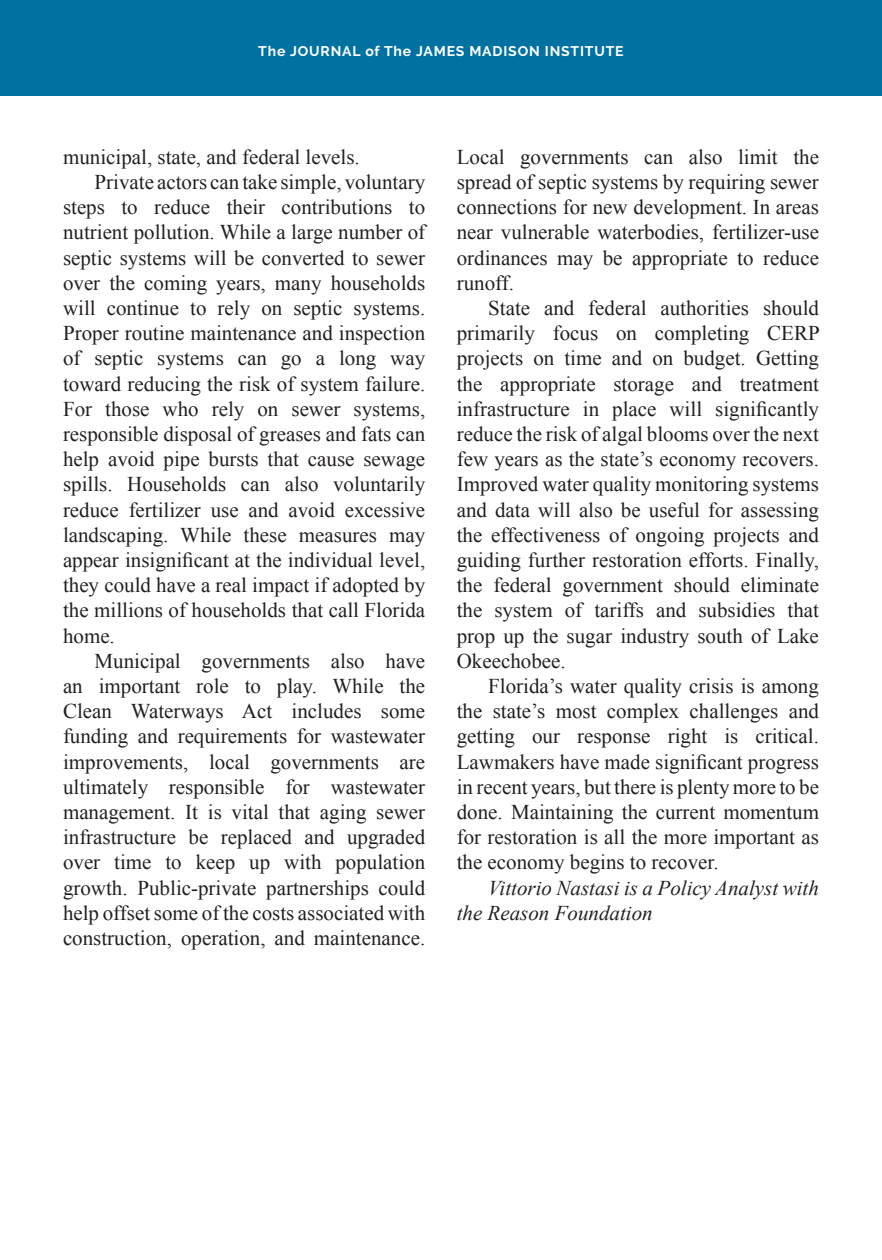
<style>
.page{position:relative;width:882px;height:1260px;background:#fff}
.page>*{position:absolute;margin:0;border:0;box-sizing:border-box;transform-origin:0 0}
.t1{font:21px/25.2px "Times New Roman";color:#231f20;text-align:justify}
.t2{font:italic 21px/25.2px "Times New Roman";color:#231f20}
.t3{font:700 14px "Raleway";letter-spacing:.06em;color:#fff}
</style>
<div class="page">
<div style="left:0;top:0;width:882px;height:96px;background:#0072a2"></div>
<p class="t3" style="left:258px;top:43px;width:367px">The JOURNAL of The JAMES MADISON INSTITUTE</p>
<p class="t1" style="left:63px;top:144px;width:298px">municipal, state, and federal levels.</p>
<p class="t1" style="left:94px;top:169px;width:332px">Private actors can take simple, voluntary</p>
<p class="t1" style="left:63px;top:194px;width:364px">steps to reduce their contributions to</p>
<p class="t1" style="left:63px;top:219px;width:364px">nutrient pollution. While a large number of</p>
<p class="t1" style="left:63px;top:245px;width:364px">septic systems will be converted to sewer</p>
<p class="t1" style="left:63px;top:270px;width:364px">over the coming years, many households</p>
<p class="t1" style="left:63px;top:295px;width:364px">will continue to rely on septic systems.</p>
<p class="t1" style="left:63px;top:320px;width:364px">Proper routine maintenance and inspection</p>
<p class="t1" style="left:63px;top:345px;width:364px">of septic systems can go a long way</p>
<p class="t1" style="left:63px;top:371px;width:364px">toward reducing the risk of system failure.</p>
<p class="t1" style="left:63px;top:396px;width:364px">For those who rely on sewer systems,</p>
<p class="t1" style="left:63px;top:421px;width:364px">responsible disposal of greases and fats can</p>
<p class="t1" style="left:63px;top:446px;width:364px">help avoid pipe bursts that cause sewage</p>
<p class="t1" style="left:63px;top:471px;width:364px">spills. Households can also voluntarily</p>
<p class="t1" style="left:63px;top:497px;width:364px">reduce fertilizer use and avoid excessive</p>
<p class="t1" style="left:63px;top:522px;width:364px">landscaping. While these measures may</p>
<p class="t1" style="left:63px;top:547px;width:364px">appear insignificant at the individual level,</p>
<p class="t1" style="left:63px;top:572px;width:364px">they could have a real impact if adopted by</p>
<p class="t1" style="left:63px;top:597px;width:364px">the millions of households that call Florida</p>
<p class="t1" style="left:63px;top:623px;width:53px">home.</p>
<p class="t1" style="left:94px;top:648px;width:332px">Municipal governments also have</p>
<p class="t1" style="left:63px;top:673px;width:364px">an important role to play. While the</p>
<p class="t1" style="left:63px;top:698px;width:364px">Clean Waterways Act includes some</p>
<p class="t1" style="left:63px;top:723px;width:364px">funding and requirements for wastewater</p>
<p class="t1" style="left:63px;top:749px;width:364px">improvements, local governments are</p>
<p class="t1" style="left:63px;top:774px;width:364px">ultimately responsible for wastewater</p>
<p class="t1" style="left:63px;top:799px;width:364px">management. It is vital that aging sewer</p>
<p class="t1" style="left:63px;top:824px;width:364px">infrastructure be replaced and upgraded</p>
<p class="t1" style="left:63px;top:849px;width:364px">over time to keep up with population</p>
<p class="t1" style="left:63px;top:875px;width:364px">growth. Public-private partnerships could</p>
<p class="t1" style="left:63px;top:900px;width:364px">help offset some of the costs associated with</p>
<p class="t1" style="left:63px;top:925px;width:364px">construction, operation, and maintenance.</p>
<p class="t1" style="left:457px;top:144px;width:364px">Local governments can also limit the spread of septic systems by requiring sewer connections for new development. In areas near vulnerable waterbodies, fertilizer-use ordinances may be appropriate to reduce runoff.</p>
<p class="t1" style="left:457px;top:295px;width:365px;text-indent:32px">State and federal authorities should primarily focus on completing CERP projects on time and on budget. Getting the appropriate storage and treatment infrastructure in place will significantly reduce the risk of algal blooms over the next few years as the state’s economy recovers.<br>Improved water quality monitoring systems and data will also be useful for assessing the effectiveness of ongoing projects and guiding further restoration efforts. Finally, the federal government should eliminate the system of tariffs and subsidies that prop up the sugar industry south of Lake Okeechobee.</p>
<p class="t1" style="left:457px;top:673px;width:364px;text-indent:32px">Florida’s water quality crisis is among the state’s most complex challenges and getting our response right is critical.<br>Lawmakers have made significant progress in recent years, but there is plenty more to be done. Maintaining the current momentum for restoration is all the more important as the economy begins to recover.</p>
<p class="t2" style="left:457px;top:874px;width:364px;text-indent:32px">Vittorio Nastasi is a Policy Analyst with the Reason Foundation</p>
</div>
